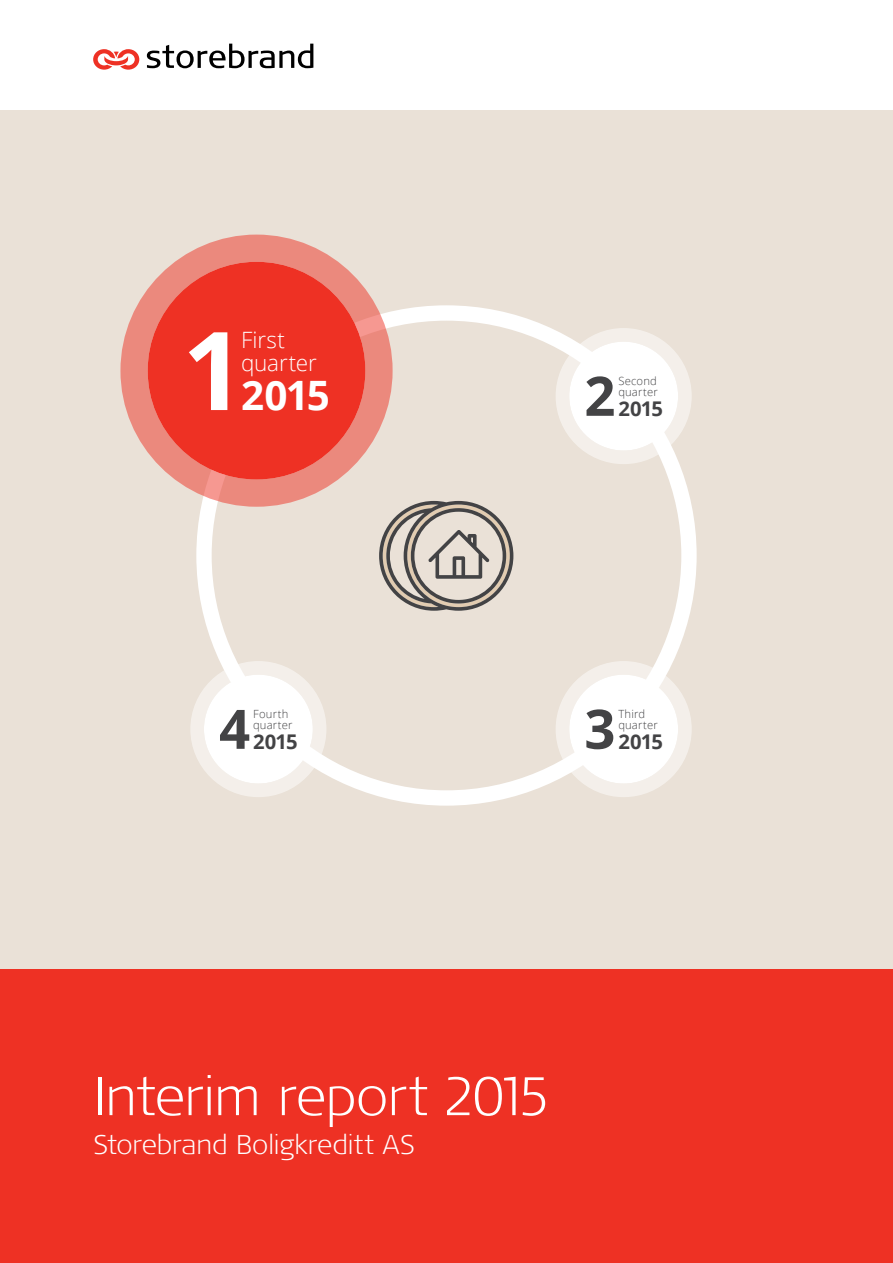
<style>
.page{position:relative;width:893px;height:1263px;background:#fff}
.page>*{position:absolute;margin:0;border:0;box-sizing:border-box;transform-origin:0 0}
.t1{font:700 108.9px "Open Sans";color:#fff}
.t2{font:700 54.45px "Open Sans";color:#434345}
.t3{font:300 expanded 54px "Signa OT";letter-spacing:-.01em;color:#fff}
.t4{font:700 40.5px "Open Sans";color:#fff}
.t5{font:300 expanded 27px "Signa OT";letter-spacing:-.005em;color:#fff}
.t6{font:300 22.5px/22.5px "Open Sans";letter-spacing:-.01em;color:#fff}
.t7{font:700 20.25px "Open Sans";letter-spacing:-.05em;color:#434345}
.t8{font:300 11.25px/11.2px "Open Sans";letter-spacing:.015em;color:#434345}
</style>
<div class="page">
<div style="left:0;top:111px;width:893px;height:1076px;background:#eae1d7"></div>
<div style="left:196px;top:305px;width:501px;height:501px;border:15px solid #fff;border-radius:50%"></div>
<svg style="left:379px;top:501px;width:134px;height:110px"></svg>
<div style="left:148px;top:262px;width:217px;height:217px;background:#ee3124;border-radius:50%"></div>
<div style="left:120px;top:235px;width:273px;height:272px;border:27px solid #ee3124;border-radius:50%"></div>
<div style="left:569px;top:342px;width:109px;height:108px;background:#fff;border-radius:50%"></div>
<div style="left:556px;top:328px;width:136px;height:136px;border:14px solid #fff;border-radius:50%"></div>
<div style="left:569px;top:675px;width:109px;height:108px;background:#fff;border-radius:50%"></div>
<div style="left:556px;top:661px;width:136px;height:136px;border:14px solid #fff;border-radius:50%"></div>
<div style="left:204px;top:675px;width:109px;height:108px;background:#fff;border-radius:50%"></div>
<div style="left:190px;top:661px;width:136px;height:136px;border:14px solid #fff;border-radius:50%"></div>
<div style="left:0;top:969px;width:893px;height:294px;background:#ee3124"></div>
<svg style="left:93px;top:49px;width:47px;height:21px"></svg>
<svg style="left:147px;top:44px;width:166px;height:24px"></svg>
<h1 class="t1" style="left:182px;top:294px;width:64px">1</h1>
<h3 class="t6" style="left:241px;top:328px;width:77px">First quarter</h3>
<h3 class="t4" style="left:241px;top:367px;width:90px">2015</h3>
<p class="t8" style="left:253px;top:708px;width:41px">Fourth quarter</p>
<h2 class="t2" style="left:219px;top:691px;width:33px">4</h2>
<h3 class="t7" style="left:253px;top:727px;width:46px">2015</h3>
<h2 class="t2" style="left:584px;top:358px;width:33px">2</h2>
<p class="t8" style="left:618px;top:375px;width:41px">Second quarter</p>
<h3 class="t7" style="left:618px;top:394px;width:46px">2015</h3>
<h2 class="t2" style="left:584px;top:691px;width:33px">3</h2>
<p class="t8" style="left:618px;top:708px;width:41px">Third quarter</p>
<h3 class="t7" style="left:618px;top:727px;width:46px">2015</h3>
<h3 class="t3" style="left:94px;top:1064px;width:456px">Interim report 2015</h3>
<h3 class="t5" style="left:94px;top:1129px;width:323px">Storebrand Boligkreditt AS</h3>
</div>
